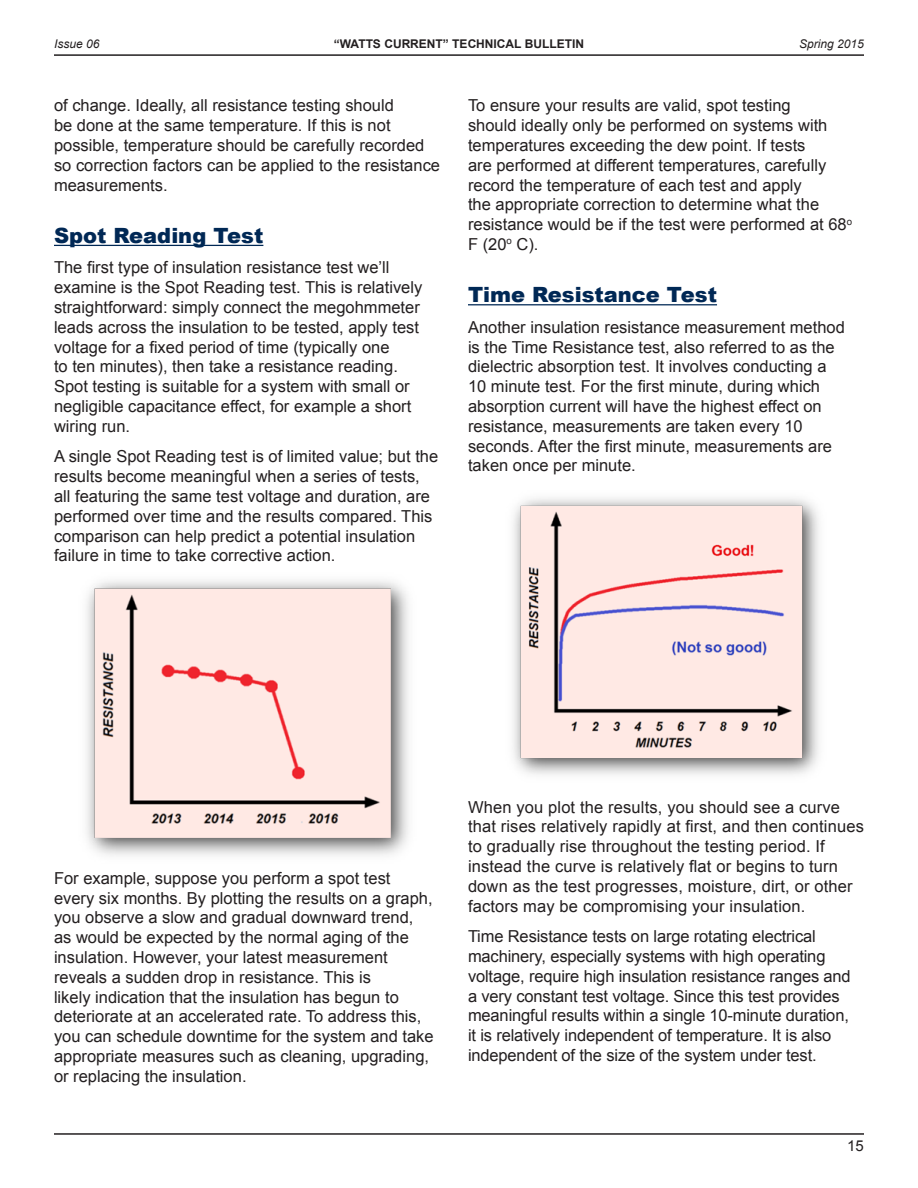
<style>
.page{position:relative;width:918px;height:1188px;background:#fff}
.page>*{position:absolute;margin:0;border:0;box-sizing:border-box;transform-origin:0 0}
.Subhead{font:900 21px "Arial";color:#002855}
.Body{font:16.5px/19.8px "Arial";color:#231f20}
.t1{font:15px "Arial";color:#231f20}
.t2{font:700 12px "Arial";color:#231f20}
.t3{font:italic 12px "Arial";color:#231f20}
</style>
<div class="page">
<hr style="left:54px;top:1133px;width:810px;height:2px;background:#231f20">
<hr style="left:54px;top:54px;width:810px;height:2px;background:#231f20">
<hr style="left:54px;top:245px;width:209px;height:1px;background:#002855">
<img style="left:86px;top:580px;width:323px;height:276px">
<hr style="left:468px;top:304px;width:249px;height:1px;background:#002855">
<img style="left:513px;top:498px;width:306px;height:277px">
<p class="t3" style="left:54px;top:36px;width:47px">Issue 06</p>
<p class="t2" style="left:334px;top:35px;width:252px">“WATTS CURRENT” TECHNICAL BULLETIN</p>
<p class="t3" style="left:799px;top:36px;width:66px">Spring 2015</p>
<p class="Body" style="left:54px;top:96px;width:388px">of change. Ideally, all resistance testing should<br>be done at the same temperature. If this is not possible, temperature should be carefully recorded so correction factors can be applied to the resistance measurements.</p>
<p class="Subhead" style="left:54px;top:220px;width:211px">Spot Reading Test</p>
<p class="Body" style="left:54px;top:258px;width:370px">The first type of insulation resistance test we’ll examine is the Spot Reading test. This is relatively straightforward: simply connect the megohmmeter leads across the insulation to be tested, apply test voltage for a fixed period of time (typically one<br>to ten minutes), then take a resistance reading.<br>Spot testing is suitable for a system with small or negligible capacitance effect, for example a short wiring run.</p>
<p class="Body" style="left:54px;top:447px;width:386px">A single Spot Reading test is of limited value; but the results become meaningful when a series of tests, all featuring the same test voltage and duration, are performed over time and the results compared. This comparison can help predict a potential insulation failure in time to take corrective action.</p>
<p class="Body" style="left:468px;top:96px;width:386px">To ensure your results are valid, spot testing<br>should ideally only be performed on systems with temperatures exceeding the dew point. If tests<br>are performed at different temperatures, carefully record the temperature of each test and apply<br>the appropriate correction to determine what the resistance would be if the test were performed at 68<sup>o </sup>F (20<sup>o</sup> C).</p>
<p class="Subhead" style="left:468px;top:279px;width:251px">Time Resistance Test</p>
<p class="Body" style="left:468px;top:317px;width:378px">Another insulation resistance measurement method is the Time Resistance test, also referred to as the dielectric absorption test. It involves conducting a 10 minute test. For the first minute, during which absorption current will have the highest effect on resistance, measurements are taken every 10 seconds. After the first minute, measurements are taken once per minute.</p>
<p class="Body" style="left:54px;top:868px;width:381px">For example, suppose you perform a spot test every six months. By plotting the results on a graph, you observe a slow and gradual downward trend, as would be expected by the normal aging of the insulation. However, your latest measurement reveals a sudden drop in resistance. This is<br>likely indication that the insulation has begun to deteriorate at an accelerated rate. To address this, you can schedule downtime for the system and take appropriate measures such as cleaning, upgrading, or replacing the insulation.</p>
<p class="Body" style="left:468px;top:797px;width:397px">When you plot the results, you should see a curve that rises relatively rapidly at first, and then continues to gradually rise throughout the testing period. If instead the curve is relatively flat or begins to turn down as the test progresses, moisture, dirt, or other factors may be compromising your insulation.</p>
<p class="Body" style="left:468px;top:927px;width:384px">Time Resistance tests on large rotating electrical machinery, especially systems with high operating voltage, require high insulation resistance ranges and a very constant test voltage. Since this test provides meaningful results within a single 10-minute duration, it is relatively independent of temperature. It is also independent of the size of the system under test.</p>
<p class="t1" style="left:847px;top:1136px;width:18px">15</p>
</div>
